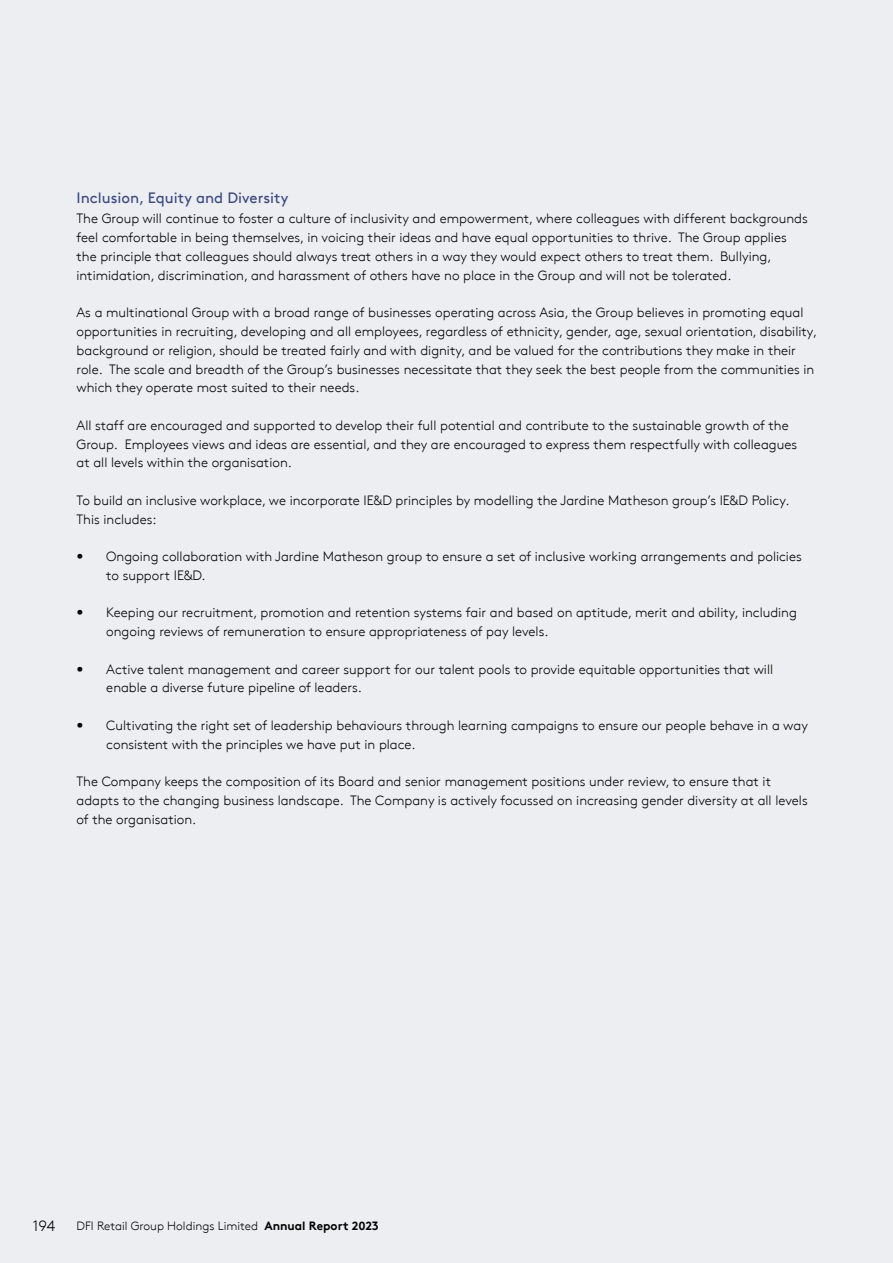
<style>
.page{position:relative;width:893px;height:1263px;background:#eceef1}
.page>*{position:absolute;margin:0;border:0;box-sizing:border-box;transform-origin:0 0}
.t1{font:15px "Brown";color:#3a4982}
.t2{font:300 15px "Brown";color:#000}
.t3{font:300 13.5px/18.8px "Brown";color:#000}
.t4{font:300 12px "Brown";color:#000}
.s1{font-weight:700}
</style>
<div class="page">
<p class="t1" style="left:77px;top:189px;width:213px">Inclusion, Equity and Diversity</p>
<p class="t3" style="left:77px;top:210px;width:733px">The Group will continue to foster a culture of inclusivity and empowerment, where colleagues with different backgrounds feel comfortable in being themselves, in voicing their ideas and have equal opportunities to thrive. The Group applies the principle that colleagues should always treat others in a way they would expect others to treat them. Bullying, intimidation, discrimination, and harassment of others have no place in the Group and will not be tolerated.</p>
<p class="t3" style="left:77px;top:303px;width:742px">As a multinational Group with a broad range of businesses operating across Asia, the Group believes in promoting equal opportunities in recruiting, developing and all employees, regardless of ethnicity, gender, age, sexual orientation, disability, background or religion, should be treated fairly and with dignity, and be valued for the contributions they make in their role. The scale and breadth of the Group’s businesses necessitate that they seek the best people from the communities in which they operate most suited to their needs.</p>
<p class="t3" style="left:77px;top:416px;width:722px">All staff are encouraged and supported to develop their full potential and contribute to the sustainable growth of the<br>Group. Employees views and ideas are essential, and they are encouraged to express them respectfully with colleagues at all levels within the organisation.</p>
<p class="t3" style="left:77px;top:491px;width:714px">To build an inclusive workplace, we incorporate IE&amp;D principles by modelling the Jardine Matheson group’s IE&amp;D Policy.<br>This includes:</p>
<p class="t3" style="left:106px;top:547px;width:697px;text-indent:-30px">• Ongoing collaboration with Jardine Matheson group to ensure a set of inclusive working arrangements and policies to support IE&amp;D.</p>
<p class="t3" style="left:106px;top:603px;width:692px;text-indent:-30px">• Keeping our recruitment, promotion and retention systems fair and based on aptitude, merit and ability, including ongoing reviews of remuneration to ensure appropriateness of pay levels.</p>
<p class="t3" style="left:106px;top:660px;width:668px;text-indent:-30px">• Active talent management and career support for our talent pools to provide equitable opportunities that will enable a diverse future pipeline of leaders.</p>
<p class="t3" style="left:106px;top:716px;width:703px;text-indent:-30px">• Cultivating the right set of leadership behaviours through learning campaigns to ensure our people behave in a way consistent with the principles we have put in place.</p>
<p class="t3" style="left:77px;top:772px;width:733px">The Company keeps the composition of its Board and senior management positions under review, to ensure that it adapts to the changing business landscape. The Company is actively focussed on increasing gender diversity at all levels of the organisation.</p>
<p class="t2" style="left:33px;top:1217px;width:24px">194</p>
<p class="t4" style="left:77px;top:1219px;width:304px">DFI Retail Group Holdings Limited <span class="s1">Annual Report 2023</span></p>
</div>
